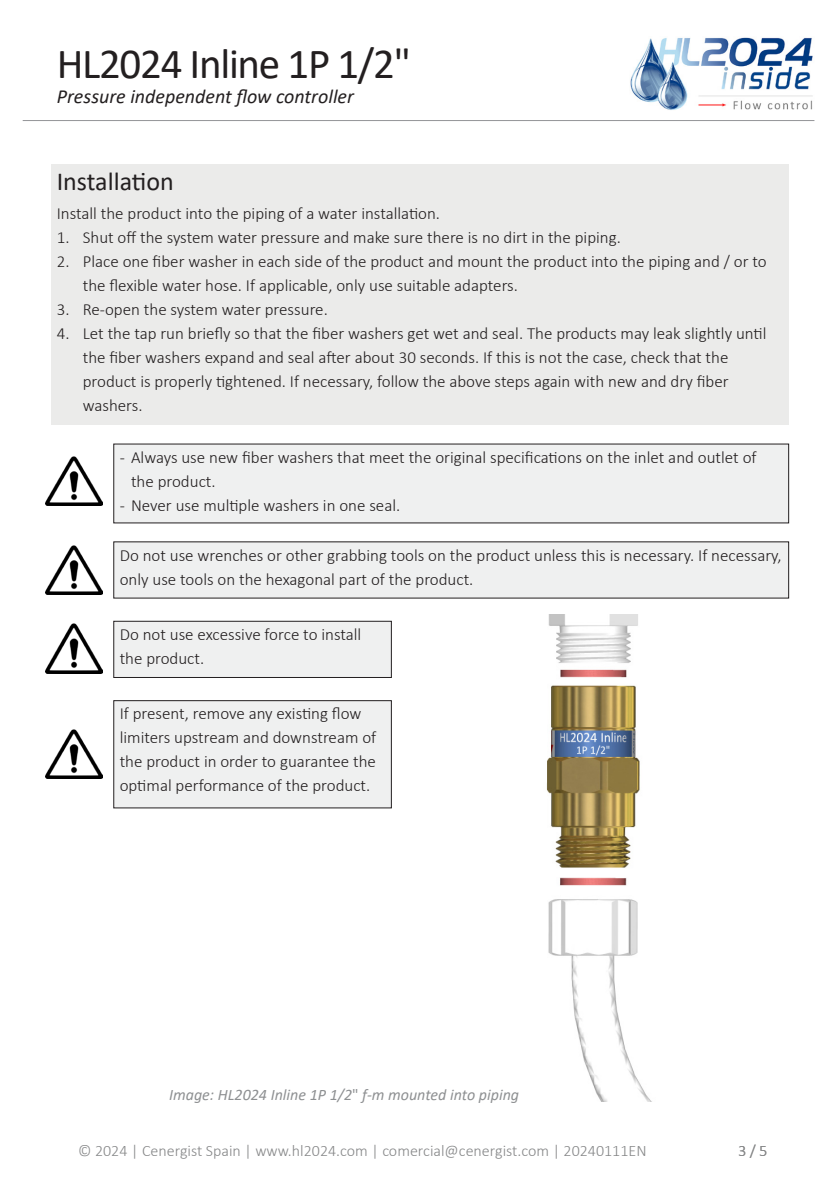
<style>
.page{position:relative;width:840px;height:1191px;background:#fff}
.page>*{position:absolute;margin:0;border:0;box-sizing:border-box;transform-origin:0 0}
.t1{font:43px "Calibri";letter-spacing:-.03em;color:#231f20}
.Title_2{font:26px "Calibri";color:#231f20}
.t2{font:italic 20px "Calibri";color:#231f20}
.Standaard_tekst{font:300 17px/24px "Calibri";color:#231f20}
.t3{font:300 16px "Calibri";color:#868788}
.Bijschrift{font:italic 16px "Calibri";color:#8e9092}
.s1{font-style:normal}
</style>
<div class="page">
<img style="left:630px;top:37px;width:183px;height:73px">
<hr style="left:23px;top:120px;width:791px;height:1px;background:#939598">
<div style="left:51px;top:164px;width:737px;height:261px;background:#ebebea"></div>
<div style="left:114px;top:542px;width:674px;height:56px;background:#eff0f0"></div>
<img style="left:45px;top:545px;width:57px;height:49px">
<img style="left:546px;top:615px;width:105px;height:486px">
<img style="left:45px;top:624px;width:57px;height:49px">
<div style="left:114px;top:621px;width:277px;height:56px;background:#eff0f0"></div>
<div style="left:113px;top:621px;width:278px;height:56px;border:1px solid #231f20"></div>
<img style="left:45px;top:457px;width:57px;height:48px">
<div style="left:114px;top:444px;width:674px;height:79px;background:#eff0f0"></div>
<img style="left:45px;top:729px;width:57px;height:50px">
<div style="left:114px;top:700px;width:277px;height:108px;background:#eff0f0"></div>
<div style="left:113px;top:700px;width:278px;height:108px;border:1px solid #231f20"></div>
<h1 class="t1" style="left:57px;top:33px;width:355px">HL2024 Inline 1P 1/2"</h1>
<p class="t2" style="left:57px;top:82px;width:298px">Pressure independent flow controller</p>
<p class="Title_2" style="left:57px;top:163px;width:118px">Installation</p>
<p class="Standaard_tekst" style="left:57px;top:201px;width:384px">Install the product into the piping of a water installation.</p>
<p class="Standaard_tekst" style="left:57px;top:225px;width:565px">1. Shut off the system water pressure and make sure there is no dirt in the piping.</p>
<p class="Standaard_tekst" style="left:83px;top:249px;width:685px;text-indent:-26px">2. Place one fiber washer in each side of the product and mount the product into the piping and / or to the flexible water hose. If applicable, only use suitable adapters.</p>
<p class="Standaard_tekst" style="left:57px;top:297px;width:272px">3. Re-open the system water pressure.</p>
<p class="Standaard_tekst" style="left:57px;top:321px;width:710px">4. Let the tap run briefly so that the fiber washers get wet and seal. The products may leak slightly until</p>
<p class="Standaard_tekst" style="left:83px;top:345px;width:647px">the fiber washers expand and seal after about 30 seconds. If this is not the case, check that the</p>
<p class="Standaard_tekst" style="left:83px;top:369px;width:647px">product is properly tightened. If necessary, follow the above steps again with new and dry fiber washers.</p>
<p class="Standaard_tekst" style="left:131px;top:445px;width:626px;text-indent:-11px">- Always use new fiber washers that meet the original specifications on the inlet and outlet of the product.</p>
<p class="Standaard_tekst" style="left:120px;top:493px;width:282px">- Never use multiple washers in one seal.</p>
<p class="Standaard_tekst" style="left:120px;top:543px;width:663px">Do not use wrenches or other grabbing tools on the product unless this is necessary. If necessary, only use tools on the hexagonal part of the product.</p>
<p class="Standaard_tekst" style="left:120px;top:622px;width:243px">Do not use excessive force to install the product.</p>
<p class="Standaard_tekst" style="left:120px;top:701px;width:258px">If present, remove any existing flow limiters upstream and downstream of the product in order to guarantee the optimal performance of the product.</p>
<p class="Bijschrift" style="left:169px;top:1083px;width:351px">Image: HL2024 Inline 1P 1/2<span class="s1">"</span> f-m mounted into piping</p>
<p class="t3" style="left:78px;top:1141px;width:569px">© 2024 | Cenergist Spain | www.hl2024.com | comercial@cenergist.com | 20240111EN</p>
<p class="t3" style="left:737px;top:1141px;width:31px">3 / 5</p>
</div>
